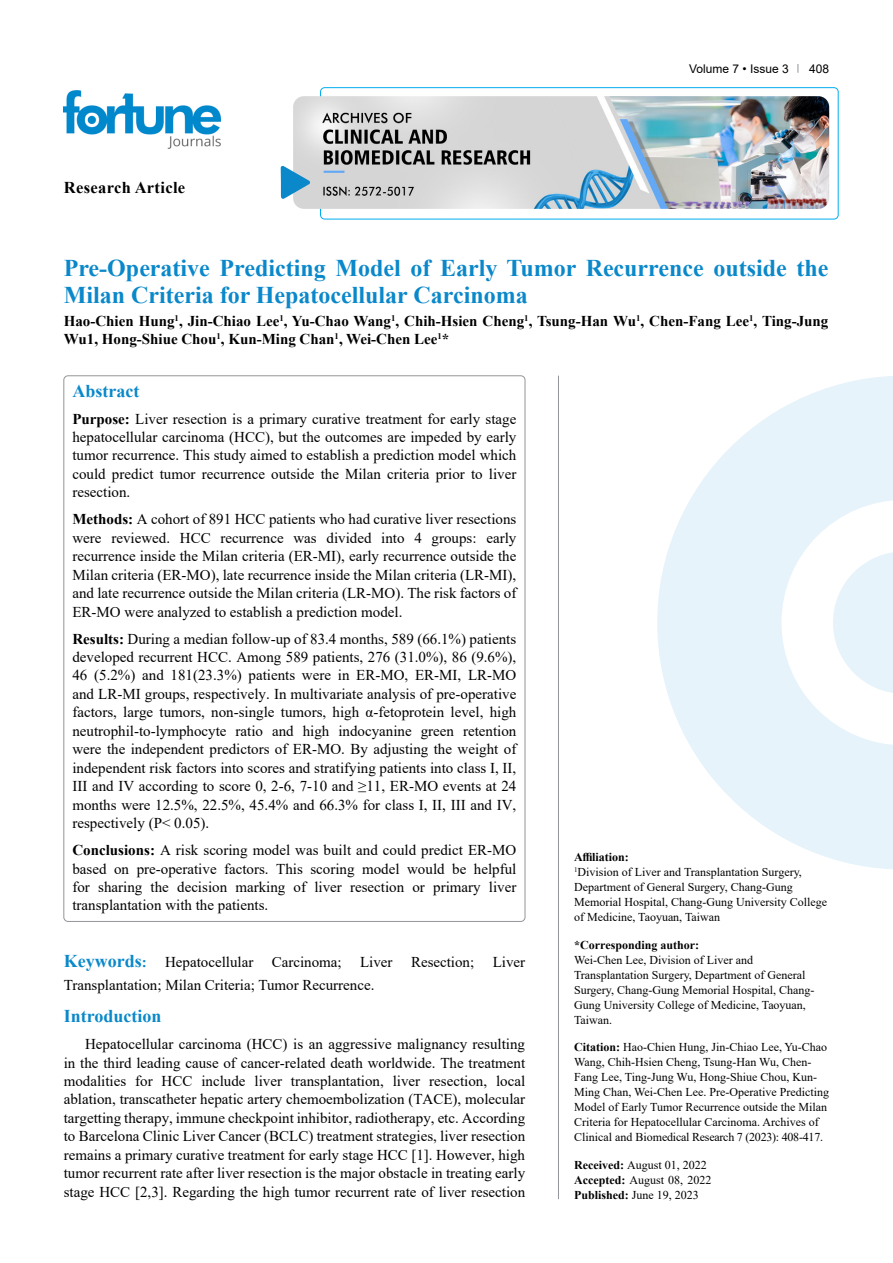
<style>
.page{position:relative;width:893px;height:1263px;background:#fff}
.page>*{position:absolute;margin:0;border:0;box-sizing:border-box;transform-origin:0 0}
.t1{font:700 24px/27px "Times New Roman";color:#0a88ca}
.t2{font:700 18px "Times New Roman";color:#0a88ca}
.t3{font:700 16.5px "Times New Roman";letter-spacing:.02em;color:#000}
.t4{font:15px/18.5px "Times New Roman";color:#000;text-align:justify}
.t5{font:700 15px/18.5px "Times New Roman";color:#000}
.t6{font:12px/15px "Times New Roman";color:#000}
.t7{font:700 12px "Times New Roman";color:#000}
.t8{font:12px "Arial";color:#000}
.s1{font-weight:700}
.s2{font-weight:700;font-size:18px;color:#0a88ca}
.s3{font-weight:700;color:#0a88ca}
</style>
<div class="page">
<div style="left:320px;top:87px;width:518px;height:132px;border:1px solid #00aeef;border-radius:4px"></div>
<img style="left:64px;top:90px;width:157px;height:59px">
<img style="left:293px;top:96px;width:536px;height:113px">
<svg style="left:281px;top:166px;width:29px;height:33px"></svg>
<hr style="left:558px;top:376px;width:1px;height:823px;background:#939598">
<svg style="left:657px;top:376px;width:236px;height:493px;fill:#e6f3fa"></svg>
<svg style="left:833px;top:551px;width:60px;height:143px"></svg>
<p class="t3" style="left:64px;top:175px;width:123px">Research Article</p>
<p class="t8" style="left:689px;top:60px;width:101px">Volume 7 • Issue 3</p>
<p class="t8" style="left:809px;top:60px;width:22px">408</p>
<h1 class="t1" style="left:64px;top:254px;width:766px">Pre-Operative Predicting Model of Early Tumor Recurrence outside the<br>Milan Criteria for Hepatocellular Carcinoma</h1>
<p class="t5" style="left:64px;top:311px;width:766px">Hao-Chien Hung<sup>1</sup>, Jin-Chiao Lee<sup>1</sup>, Yu-Chao Wang<sup>1</sup>, Chih-Hsien Cheng<sup>1</sup>, Tsung-Han Wu<sup>1</sup>, Chen-Fang Lee<sup>1</sup>, Ting-Jung<br>Wu1, Hong-Shiue Chou<sup>1</sup>, Kun-Ming Chan<sup>1</sup>, Wei-Chen Lee<sup>1</sup>*</p>
<p class="t2" style="left:72px;top:378px;width:68px">Abstract</p>
<p class="t4" style="left:72px;top:409px;width:445px"><span class="s1">Purpose:</span> Liver resection is a primary curative treatment for early stage hepatocellular carcinoma (HCC), but the outcomes are impeded by early tumor recurrence. This study aimed to establish a prediction model which could predict tumor recurrence outside the Milan criteria prior to liver resection.</p>
<p class="t4" style="left:72px;top:510px;width:445px"><span class="s1">Methods:</span> A cohort of 891 HCC patients who had curative liver resections were reviewed. HCC recurrence was divided into 4 groups: early recurrence inside the Milan criteria (ER-MI), early recurrence outside the Milan criteria (ER-MO), late recurrence inside the Milan criteria (LR-MI), and late recurrence outside the Milan criteria (LR-MO). The risk factors of ER-MO were analyzed to establish a prediction model.</p>
<p class="t4" style="left:72px;top:629px;width:445px"><span class="s1">Results:</span> During a median follow-up of 83.4 months, 589 (66.1%) patients developed recurrent HCC. Among 589 patients, 276 (31.0%), 86 (9.6%), 46 (5.2%) and 181(23.3%) patients were in ER-MO, ER-MI, LR-MO and LR-MI groups, respectively. In multivariate analysis of pre-operative factors, large tumors, non-single tumors, high α-fetoprotein level, high neutrophil-to-lymphocyte ratio and high indocyanine green retention were the independent predictors of ER-MO. By adjusting the weight of independent risk factors into scores and stratifying patients into class I, II, III and IV according to score 0, 2-6, 7-10 and ≥11, ER-MO events at 24 months were 12.5%, 22.5%, 45.4% and 66.3% for class I, II, III and IV, respectively (P&lt; 0.05).</p>
<p class="t4" style="left:72px;top:840px;width:445px"><span class="s1">Conclusions:</span> A risk scoring model was built and could predict ER-MO based on pre-operative factors. This scoring model would be helpful for sharing the decision marking of liver resection or primary liver transplantation with the patients.</p>
<p class="t6" style="left:574px;top:849px;width:254px"><span class="s1">Affiliation:<br></span><sup>1</sup>Division of Liver and Transplantation Surgery, Department of General Surgery, Chang-Gung Memorial Hospital, Chang-Gung University College of Medicine, Taoyuan, Taiwan</p>
<p class="t7" style="left:574px;top:936px;width:127px">*Corresponding author:</p>
<p class="t6" style="left:574px;top:952px;width:242px">Wei-Chen Lee, Division of Liver and Transplantation Surgery, Department of General Surgery, Chang-Gung Memorial Hospital, Chang-Gung University College of Medicine, Taoyuan, Taiwan.</p>
<p class="t6" style="left:574px;top:1039px;width:257px"><span class="s1">Citation:</span> Hao-Chien Hung, Jin-Chiao Lee, Yu-Chao Wang, Chih-Hsien Cheng, Tsung-Han Wu, Chen-Fang Lee, Ting-Jung Wu, Hong-Shiue Chou, Kun-Ming Chan, Wei-Chen Lee. Pre-Operative Predicting Model of Early Tumor Recurrence outside the Milan Criteria for Hepatocellular Carcinoma. Archives of Clinical and Biomedical Research 7 (2023): 408-417.</p>
<p class="t6" style="left:574px;top:1157px;width:139px"><span class="s1">Received:</span> August 01, 2022<br><span class="s1">Accepted:</span> August 08, 2022<br><span class="s1">Published:</span> June 19, 2023</p>
<p class="t4" style="left:64px;top:950px;width:463px;line-height:22.5px"><span class="s2">Keywords</span><span class="s3">:</span> Hepatocellular Carcinoma; Liver Resection; Liver<br>Transplantation; Milan Criteria; Tumor Recurrence.</p>
<p class="t2" style="left:64px;top:1003px;width:99px">Introduction</p>
<p class="t4" style="left:64px;top:1034px;width:463px;text-indent:21px">Hepatocellular carcinoma (HCC) is an aggressive malignancy resulting in the third leading cause of cancer-related death worldwide. The treatment modalities for HCC include liver transplantation, liver resection, local ablation, transcatheter hepatic artery chemoembolization (TACE), molecular targetting therapy, immune checkpoint inhibitor, radiotherapy, etc. According to Barcelona Clinic Liver Cancer (BCLC) treatment strategies, liver resection remains a primary curative treatment for early stage HCC [1]. However, high tumor recurrent rate after liver resection is the major obstacle in treating early stage HCC [2,3]. Regarding the high tumor recurrent rate of liver resection</p>
</div>
